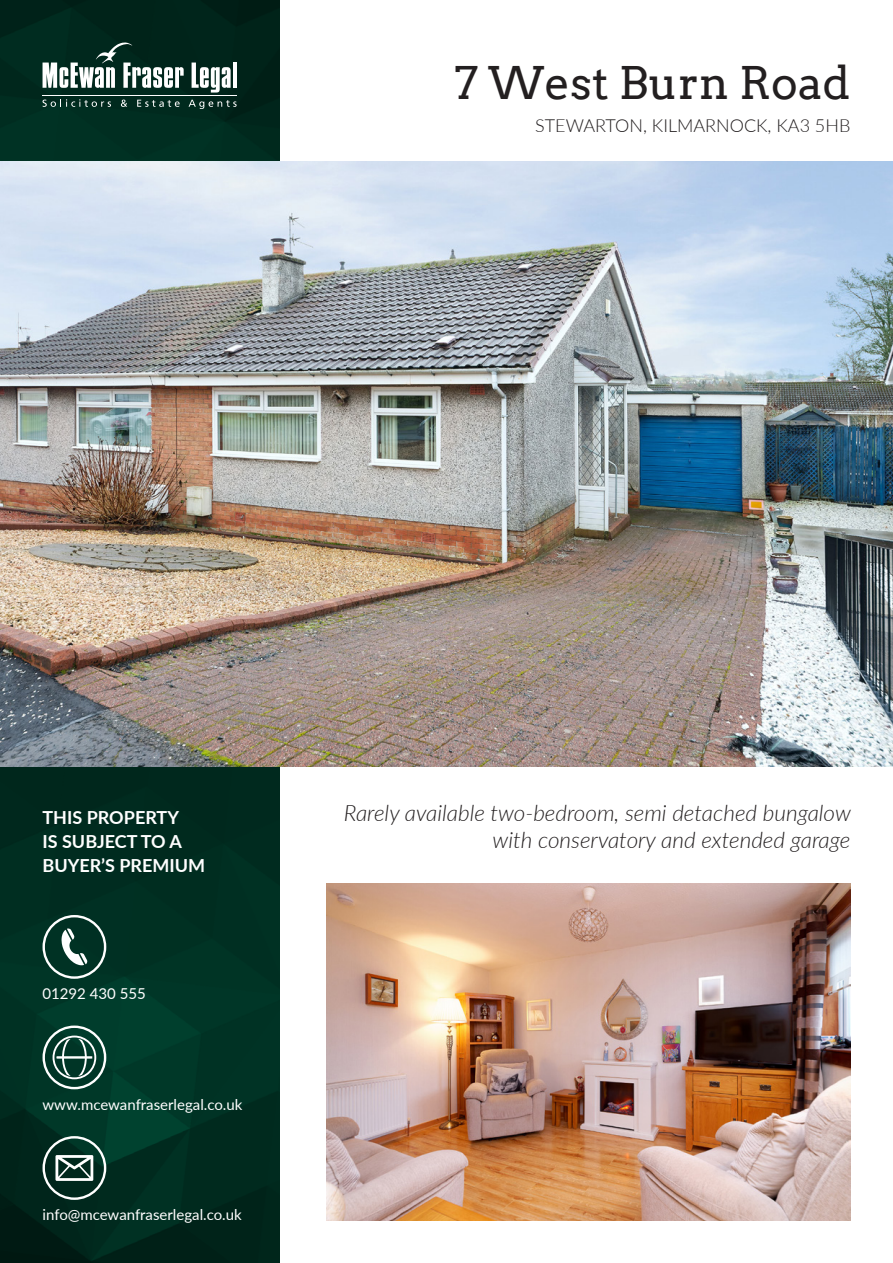
<style>
.page{position:relative;width:893px;height:1263px;background:#fff}
.page>*{position:absolute;margin:0;border:0;box-sizing:border-box;transform-origin:0 0}
.t1{font:45px "Arvo";color:#231f20}
.t2{font:italic 300 22.5px/27px "Lato";color:#231f20;text-align:right}
.t3{font:700 18px/24px "Lato";color:#fff}
.t4{font:300 18px "Lato";color:#231f20}
.t5{font:15px "Lato";color:#fff}
</style>
<div class="page">
<img style="left:0;top:0;width:279px;height:1263px">
<img style="left:0;top:162px;width:893px;height:605px">
<svg style="left:43px;top:43px;width:141px;height:45px"></svg>
<svg style="left:192px;top:63px;width:39px;height:30px"></svg>
<hr style="left:233px;top:63px;width:4px;height:25px;background:#fff">
<hr style="left:43px;top:95px;width:194px;height:1px;background:#fff">
<svg style="left:43px;top:99px;width:68px;height:8px"></svg>
<svg style="left:121px;top:100px;width:6px;height:7px"></svg>
<svg style="left:137px;top:100px;width:43px;height:7px"></svg>
<svg style="left:189px;top:100px;width:48px;height:9px"></svg>
<img style="left:326px;top:883px;width:524px;height:337px">
<svg style="left:43px;top:915px;width:63px;height:64px;background:#335a4f"></svg>
<svg style="left:43px;top:1025px;width:63px;height:64px;background:#3a6559"></svg>
<svg style="left:43px;top:1136px;width:63px;height:64px;background:#3a5b52"></svg>
<h1 class="t1" style="left:455px;top:55px;width:397px">7 West Burn Road</h1>
<p class="t4" style="left:535px;top:113px;width:317px">STEWARTON, KILMARNOCK, KA3 5HB</p>
<p class="t3" style="left:43px;top:805px;width:164px">THIS PROPERTY<br>IS SUBJECT TO A<br>BUYER’S PREMIUM</p>
<p class="t5" style="left:43px;top:983px;width:105px">01292 430 555</p>
<p class="t5" style="left:43px;top:1094px;width:201px">www.mcewanfraserlegal.co.uk</p>
<p class="t5" style="left:43px;top:1204px;width:201px">info@mcewanfraserlegal.co.uk</p>
<p class="t2" style="left:344px;top:798px;width:508px">Rarely available two-bedroom, semi detached bungalow with conservatory and extended garage</p>
</div>
